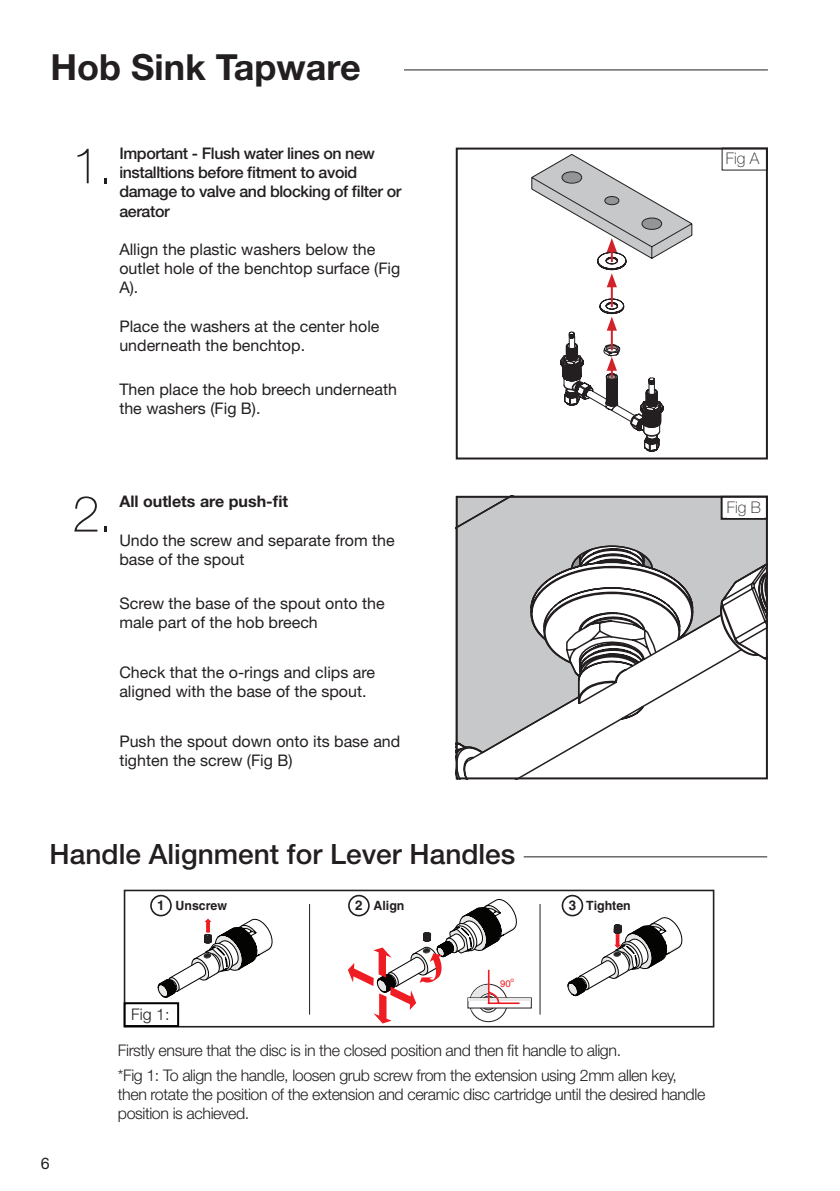
<style>
.page{position:relative;width:840px;height:1191px;background:#fff}
.page>*{position:absolute;margin:0;border:0;box-sizing:border-box;transform-origin:0 0}
.Body_Text{font:100 50px "Helvetica Neue LT Std";color:#231f20}
.Section_Headers{font:700 36px "Helvetica Neue LT Std";color:#231f20}
.Section_Headers-2{font:500 28px "Helvetica Neue LT Std";color:#231f20}
.Body_Text-2{font:16px/19.2px "Helvetica Neue LT Std";color:#231f20}
.Body_Text-3{font:300 16px/19.2px "Helvetica Neue LT Std";letter-spacing:-.025em;color:#231f20}
.Body_Text-4{font:500 16px/19.2px "Helvetica Neue LT Std";letter-spacing:-.025em;color:#231f20}
.Body_Text-5{font:700 16px "Helvetica Neue LT Std";color:#231f20}
.Body_Text-6{font:100 16px "Helvetica Neue LT Std";color:#231f20}
.t1{font:700 12.8px "Helvetica";color:#231f20}
.t2{font:9.6px "Helvetica";color:#ee1d23}
.t3{font:700 8px "Helvetica";color:#231f20}
.t4{font:6.2px "Helvetica";color:#ee1d23}
.s1{font-size:13.4px}
</style>
<div class="page">
<hr style="left:404px;top:69px;width:363px;height:1px;background:#231f20">
<div style="left:455px;top:148px;width:312px;height:311px;border:2px solid #231f20"></div>
<div style="left:721px;top:148px;width:46px;height:23px;border:1px solid #231f20"></div>
<svg style="left:458px;top:744px;width:122px;height:32px"></svg>
<svg style="left:458px;top:499px;width:306px;height:245px"></svg>
<div style="left:455px;top:496px;width:312px;height:283px;border:2px solid #231f20"></div>
<div style="left:721px;top:497px;width:45px;height:22px;background:#fff"></div>
<div style="left:720px;top:496px;width:47px;height:24px;border:2px solid #231f20"></div>
<svg style="left:531px;top:154px;width:161px;height:298px"></svg>
<hr style="left:523px;top:856px;width:243px;height:1px;background:#231f20">
<svg style="left:567px;top:897px;width:115px;height:100px"></svg>
<div style="left:615px;top:934px;width:4px;height:11px;border:1px solid #ee1d23"></div>
<svg style="left:157px;top:897px;width:116px;height:107px"></svg>
<div style="left:561px;top:894px;width:22px;height:22px;border:2px solid #231f20;border-radius:50%"></div>
<div style="left:150px;top:894px;width:22px;height:22px;border:2px solid #231f20;border-radius:50%"></div>
<hr style="left:468px;top:998px;width:62px;height:3px;background:#e6e7e6">
<svg style="left:348px;top:894px;width:173px;height:129px"></svg>
<hr style="left:309px;top:904px;width:1px;height:110px;background:#231f20">
<hr style="left:539px;top:904px;width:1px;height:110px;background:#231f20">
<div style="left:124px;top:889px;width:590px;height:138px;border:2px solid #231f20"></div>
<div style="left:124px;top:1002px;width:55px;height:25px;border:2px solid #000"></div>
<p class="Section_Headers" style="left:50px;top:45px;width:311px">Hob Sink Tapware</p>
<p class="Body_Text" style="left:72px;top:137px;width:42px">1.</p>
<p class="Body_Text-4" style="left:119px;top:144px;width:283px">Important - Flush water lines on new installtions before fitment to avoid damage to valve and blocking of filter or aerator</p>
<p class="Body_Text-2" style="left:119px;top:239px;width:282px">Allign the plastic washers below the outlet hole of the benchtop surface (Fig<br>A).</p>
<p class="Body_Text-2" style="left:119px;top:316px;width:261px">Place the washers at the center hole underneath the benchtop.</p>
<p class="Body_Text-2" style="left:119px;top:380px;width:279px">Then place the hob breech underneath the washers (Fig B).</p>
<p class="Body_Text-6" style="left:725px;top:150px;width:35px">Fig A</p>
<p class="Body_Text" style="left:72px;top:485px;width:42px">2.</p>
<p class="Body_Text-5" style="left:119px;top:491px;width:170px">All outlets are push-fit</p>
<p class="Body_Text-2" style="left:119px;top:530px;width:277px">Undo the screw and separate from the base of the spout</p>
<p class="Body_Text-2" style="left:119px;top:593px;width:266px">Screw the base of the spout onto the male part of the hob breech</p>
<p class="Body_Text-2" style="left:119px;top:662px;width:257px">Check that the o-rings and clips are aligned with the base of the spout.</p>
<p class="Body_Text-2" style="left:119px;top:731px;width:282px">Push the spout down onto its base and tighten the screw (Fig B)</p>
<p class="Body_Text-6" style="left:726px;top:498px;width:36px">Fig B</p>
<p class="Section_Headers-2" style="left:50px;top:837px;width:467px">Handle Alignment for Lever Handles</p>
<p class="t1" style="left:157px;top:897px;width:72px"><span class="s1">1</span> Unscrew</p>
<p class="t1" style="left:355px;top:897px;width:51px"><span class="s1">2</span> Align</p>
<p class="t1" style="left:568px;top:897px;width:63px"><span class="s1">3</span> Tighten</p>
<p class="Body_Text-3" style="left:131px;top:1004px;width:40px">Fig 1:</p>
<p class="t3" style="left:130px;top:1015px;width:23px">Fig 1:</p>
<p class="t2" style="left:500px;top:977px;width:12px">90</p>
<p class="t4" style="left:510px;top:976px;width:5px">o</p>
<p class="Body_Text-2" style="left:41px;top:1153px;width:10px">6</p>
<p class="Body_Text-3" style="left:118px;top:1040px;width:504px">Firstly ensure that the disc is in the closed position and then fit handle to align.</p>
<p class="Body_Text-3" style="left:118px;top:1065px;width:588px">*Fig 1: To align the handle, loosen grub screw from the extension using 2mm allen key, then rotate the position of the extension and ceramic disc cartridge until the desired handle position is achieved.</p>
</div>
